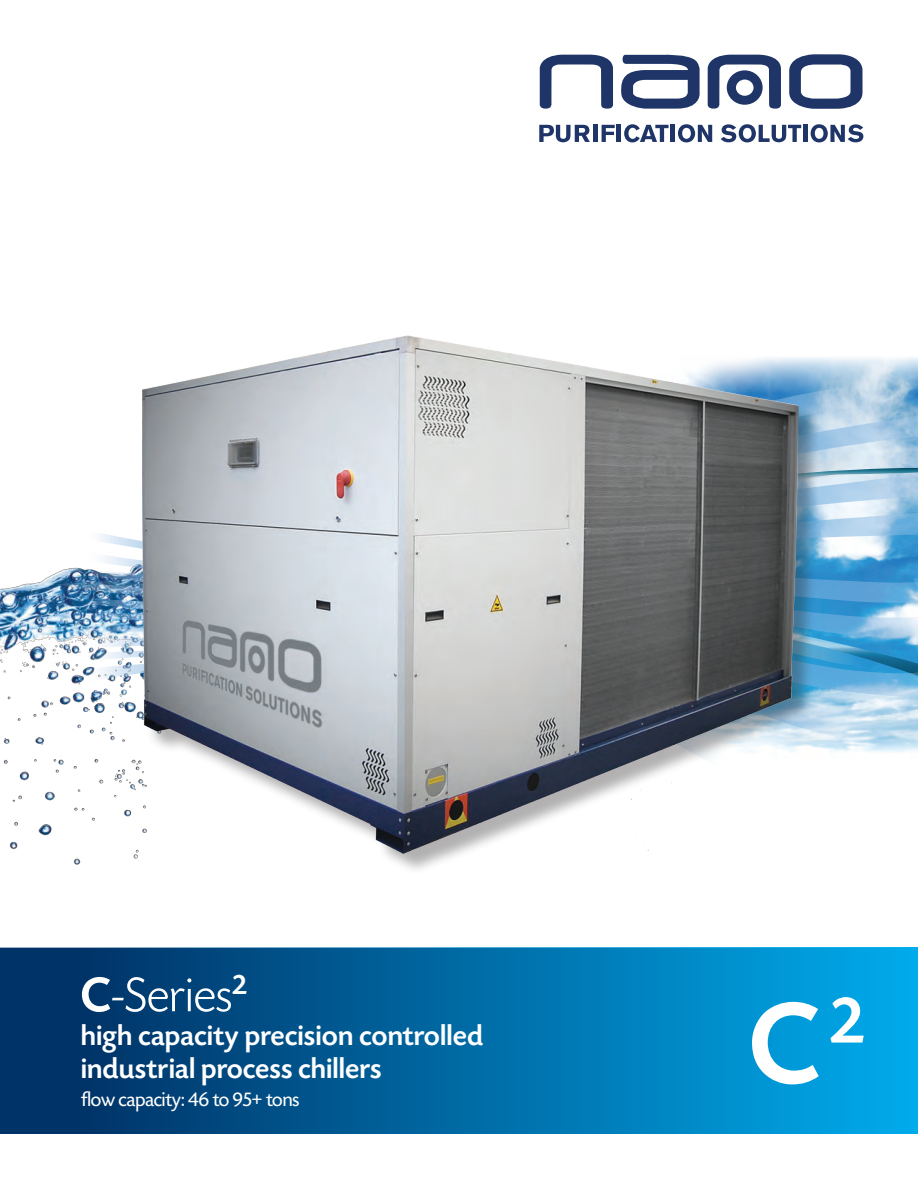
<style>
.page{position:relative;width:918px;height:1188px;background:#fff}
.page>*{position:absolute;margin:0;border:0;box-sizing:border-box;transform-origin:0 0}
.Title_-_Large_text{font:500 120px "Today SHOP";color:#fff}
.Title_-_Large_text-2{font:300 51px "Today SHOP";letter-spacing:.01em;color:#fff}
.Title_-_Medium_Text{font:500 30px "Today SHOP";letter-spacing:.025em;color:#fff}
.Title_-_Medium_Text-2{font:21px "Today SHOP";color:#fff}
.s1{font-weight:500}
</style>
<div class="page">
<div style="left:0;top:948px;width:81px;height:186px;background:#003367"></div>
<div style="left:81px;top:947px;width:837px;height:187px;background:linear-gradient(to right,#003468,#00abec)"></div>
<svg style="left:820px;top:357px;width:98px;height:26px;background:#c6dcec"></svg>
<img style="left:0;top:573px;width:143px;height:292px">
<svg style="left:55px;top:567px;width:30px;height:31px"></svg>
<svg style="left:142px;top:383px;width:776px;height:31px;background:#a3c5de"></svg>
<svg style="left:142px;top:414px;width:776px;height:58px;background:#b0cee3"></svg>
<svg style="left:142px;top:472px;width:776px;height:40px;background:#b7d4e9"></svg>
<svg style="left:85px;top:512px;width:833px;height:61px"></svg>
<img style="left:85px;top:573px;width:833px;height:45px">
<svg style="left:85px;top:618px;width:833px;height:17px;background:#8fbdde"></svg>
<svg style="left:85px;top:635px;width:833px;height:117px;background:#8ec3e2"></svg>
<svg style="left:85px;top:646px;width:58px;height:120px"></svg>
<svg style="left:539px;top:54px;width:74px;height:55px"></svg>
<svg style="left:789px;top:54px;width:74px;height:55px"></svg>
<svg style="left:621px;top:54px;width:79px;height:55px"></svg>
<svg style="left:707px;top:54px;width:74px;height:55px"></svg>
<svg style="left:539px;top:125px;width:51px;height:17px"></svg>
<hr style="left:593px;top:125px;width:4px;height:17px;background:#203567">
<svg style="left:602px;top:125px;width:13px;height:17px"></svg>
<hr style="left:617px;top:125px;width:4px;height:17px;background:#203567">
<svg style="left:624px;top:124px;width:45px;height:18px"></svg>
<div style="left:670px;top:125px;width:5px;height:17px;background:#203567"></div>
<svg style="left:678px;top:124px;width:34px;height:18px"></svg>
<svg style="left:721px;top:124px;width:80px;height:18px"></svg>
<hr style="left:803px;top:125px;width:4px;height:17px;background:#203567">
<svg style="left:811px;top:124px;width:52px;height:18px"></svg>
<div style="left:145px;top:338px;width:675px;height:537px;background:#231f20;opacity:.35"></div>
<img style="left:143px;top:336px;width:655px;height:518px">
<p class="Title_-_Large_text-2" style="left:81px;top:968px;width:167px"><span class="s1">C</span>-Series<sup>2</sup></p>
<p class="Title_-_Medium_Text" style="left:81px;top:1020px;width:403px">high capacity precision controlled</p>
<p class="Title_-_Medium_Text" style="left:81px;top:1053px;width:302px">industrial process chillers</p>
<p class="Title_-_Medium_Text-2" style="left:81px;top:1089px;width:220px">flow capacity: 46 to 95+ tons</p>
<p class="Title_-_Large_text" style="left:750px;top:982px;width:116px">C <sup>2</sup></p>
</div>
